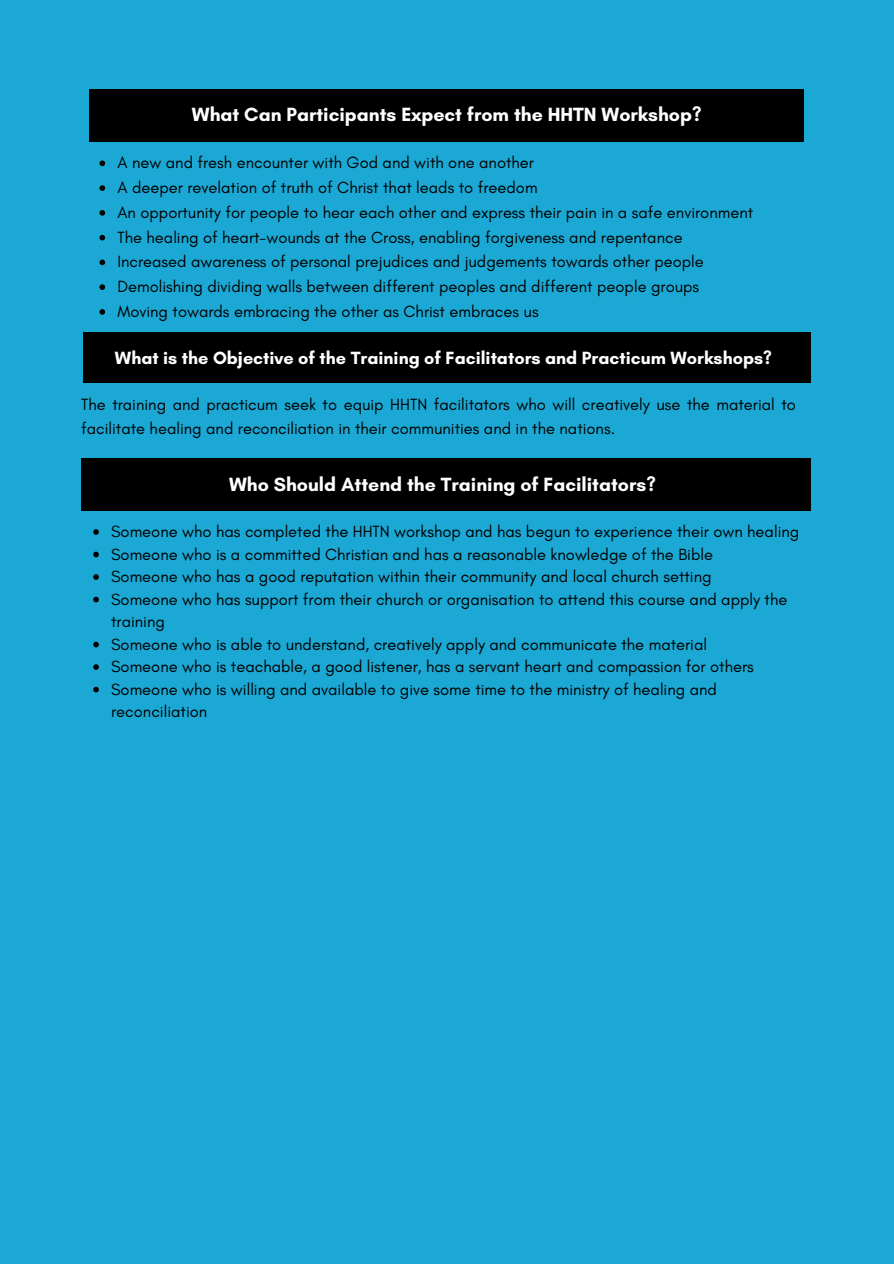
<style>
.page{position:relative;width:894px;height:1264px;background:#fff}
.page>*{position:absolute;margin:0;border:0;box-sizing:border-box;transform-origin:0 0}
.t1{font:700 19.5px "Glacial Indifference";color:#fff}
.t2{font:700 18px "Glacial Indifference";color:#fff}
.t3{font:16.5px/22.5px "Glacial Indifference";color:#000}
</style>
<div class="page">
<div style="left:0;top:0;width:893px;height:1263px;background:#1ba8d4"></div>
<div style="left:89px;top:89px;width:715px;height:53px;background:#000"></div>
<svg style="left:99px;top:160px;width:6px;height:6px"></svg>
<svg style="left:99px;top:185px;width:6px;height:6px"></svg>
<svg style="left:99px;top:210px;width:6px;height:6px"></svg>
<svg style="left:99px;top:235px;width:6px;height:5px"></svg>
<svg style="left:99px;top:259px;width:6px;height:6px"></svg>
<svg style="left:99px;top:284px;width:6px;height:6px"></svg>
<svg style="left:99px;top:309px;width:6px;height:6px"></svg>
<div style="left:83px;top:332px;width:727px;height:51px;background:#000"></div>
<div style="left:81px;top:458px;width:729px;height:52px;background:#000"></div>
<svg style="left:93px;top:529px;width:6px;height:6px"></svg>
<svg style="left:93px;top:551px;width:6px;height:6px"></svg>
<svg style="left:93px;top:574px;width:6px;height:6px"></svg>
<svg style="left:93px;top:596px;width:6px;height:6px"></svg>
<svg style="left:93px;top:641px;width:6px;height:6px"></svg>
<svg style="left:93px;top:664px;width:6px;height:6px"></svg>
<svg style="left:93px;top:686px;width:6px;height:6px"></svg>
<h1 class="t1" style="left:192px;top:103px;width:511px">What Can Participants Expect from the HHTN Workshop?</h1>
<p class="t3" style="left:117px;top:151px;width:418px">A new and fresh encounter with God and with one another</p>
<p class="t3" style="left:117px;top:176px;width:421px">A deeper revelation of truth of Christ that leads to freedom</p>
<p class="t3" style="left:117px;top:201px;width:637px">An opportunity for people to hear each other and express their pain in a safe environment</p>
<p class="t3" style="left:117px;top:226px;width:566px">The healing of heart-wounds at the Cross, enabling forgiveness and repentance</p>
<p class="t3" style="left:117px;top:250px;width:587px">Increased awareness of personal prejudices and judgements towards other people</p>
<p class="t3" style="left:117px;top:275px;width:583px">Demolishing dividing walls between different peoples and different people groups</p>
<p class="t3" style="left:117px;top:300px;width:422px">Moving towards embracing the other as Christ embraces us</p>
<h1 class="t2" style="left:115px;top:347px;width:658px">What is the Objective of the Training of Facilitators and Practicum Workshops?</h1>
<p class="t3" style="left:81px;top:391px;width:716px;line-height:24.8px">The training and practicum seek to equip HHTN facilitators who will creatively use the material to facilitate healing and reconciliation in their communities and in the nations.</p>
<h1 class="t1" style="left:229px;top:472px;width:428px">Who Should Attend the Training of Facilitators?</h1>
<p class="t3" style="left:111px;top:520px;width:689px">Someone who has completed the HHTN workshop and has begun to experience their own healing</p>
<p class="t3" style="left:111px;top:542px;width:603px">Someone who is a committed Christian and has a reasonable knowledge of the Bible</p>
<p class="t3" style="left:111px;top:565px;width:601px">Someone who has a good reputation within their community and local church setting</p>
<p class="t3" style="left:111px;top:587px;width:677px">Someone who has support from their church or organisation to attend this course and apply the training</p>
<p class="t3" style="left:111px;top:632px;width:597px">Someone who is able to understand, creatively apply and communicate the material</p>
<p class="t3" style="left:111px;top:655px;width:644px">Someone who is teachable, a good listener, has a servant heart and compassion for others</p>
<p class="t3" style="left:111px;top:677px;width:607px">Someone who is willing and available to give some time to the ministry of healing and reconciliation</p>
</div>
